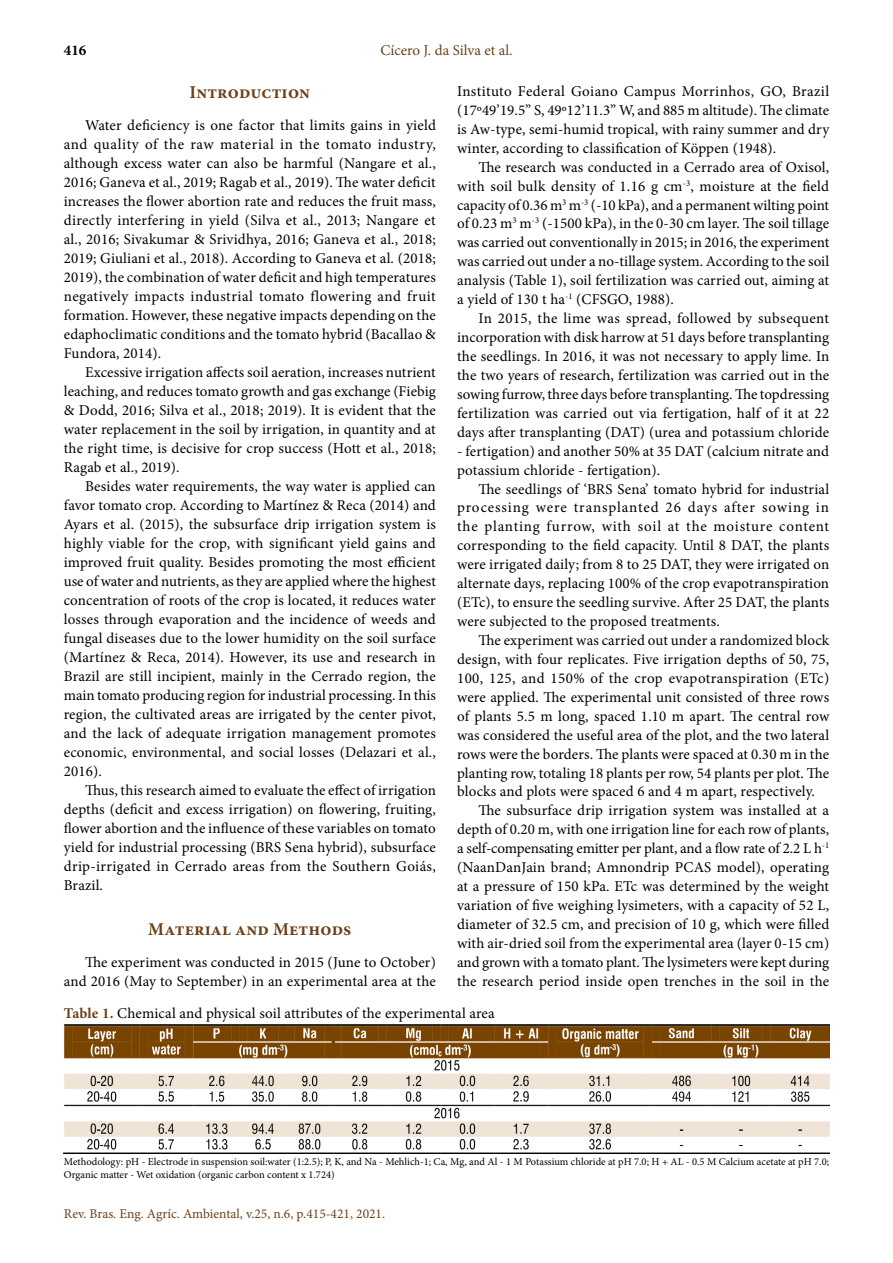
<style>
.page{position:relative;width:893px;height:1263px;background:#fff}
.page>*{position:absolute;margin:0;border:0;box-sizing:border-box;transform-origin:0 0}
.t1{font:700 18px "Minion Pro";letter-spacing:.01em;color:#6c4119}
.t2{font:15px/19px "Minion Pro";letter-spacing:.01em;color:#000;text-align:justify}
.t3{font:15px "Minion Pro";letter-spacing:-.015em;color:#000}
.t4{font:15px "Minion Pro";letter-spacing:-.01em;color:#000}
.t5{font:15px "Minion Pro";color:#6c4119}
.t6{font:700 15px "Minion Pro";color:#000}
.t7{font:13.5px "Minion Pro";color:#6c4119}
.t8{font:10.5px/12.6px "Minion Pro";color:#000}
.s1{font-weight:700;color:#6c4119}
</style>
<div class="page">
<img style="left:64px;top:1024px;width:765px;height:129px">
<p class="t6" style="left:64px;top:40px;width:24px">416</p>
<p class="t5" style="left:380px;top:40px;width:134px">Cícero J. da Silva et al.</p>
<p class="t1" style="left:190px;top:80px;width:122px">Introduction</p>
<p class="t2" style="left:64px;top:116px;width:374px;text-indent:21px">Water deficiency is one factor that limits gains in yield and quality of the raw material in the tomato industry, although excess water can also be harmful (Nangare et al., 2016; Ganeva et al., 2019; Ragab et al., 2019). The water deficit increases the flower abortion rate and reduces the fruit mass, directly interfering in yield (Silva et al., 2013; Nangare et al., 2016; Sivakumar &amp; Srividhya, 2016; Ganeva et al., 2018; 2019; Giuliani et al., 2018). According to Ganeva et al. (2018; 2019), the combination of water deficit and high temperatures negatively impacts industrial tomato flowering and fruit formation. However, these negative impacts depending on the edaphoclimatic conditions and the tomato hybrid (Bacallao &amp; Fundora, 2014).</p>
<p class="t2" style="left:64px;top:363px;width:374px;text-indent:21px">Excessive irrigation affects soil aeration, increases nutrient leaching, and reduces tomato growth and gas exchange (Fiebig &amp; Dodd, 2016; Silva et al., 2018; 2019). It is evident that the water replacement in the soil by irrigation, in quantity and at the right time, is decisive for crop success (Hott et al., 2018; Ragab et al., 2019).</p>
<p class="t2" style="left:64px;top:477px;width:374px;text-indent:21px">Besides water requirements, the way water is applied can favor tomato crop. According to Martínez &amp; Reca (2014) and Ayars et al. (2015), the subsurface drip irrigation system is highly viable for the crop, with significant yield gains and improved fruit quality. Besides promoting the most efficient use of water and nutrients, as they are applied where the highest concentration of roots of the crop is located, it reduces water losses through evaporation and the incidence of weeds and fungal diseases due to the lower humidity on the soil surface (Martínez &amp; Reca, 2014). However, its use and research in Brazil are still incipient, mainly in the Cerrado region, the main tomato producing region for industrial processing. In this region, the cultivated areas are irrigated by the center pivot, and the lack of adequate irrigation management promotes economic, environmental, and social losses (Delazari et al., 2016).</p>
<p class="t2" style="left:64px;top:781px;width:374px;text-indent:21px">Thus, this research aimed to evaluate the effect of irrigation depths (deficit and excess irrigation) on flowering, fruiting, flower abortion and the influence of these variables on tomato yield for industrial processing (BRS Sena hybrid), subsurface drip-irrigated in Cerrado areas from the Southern Goiás, Brazil.</p>
<p class="t1" style="left:148px;top:916px;width:205px">Material and Methods</p>
<p class="t2" style="left:64px;top:952px;width:374px;text-align:right">The experiment was conducted in 2015 (June to October) and 2016 (May to September) in an experimental area at the</p>
<p class="t2" style="left:457px;top:82px;width:374px">Instituto Federal Goiano Campus Morrinhos, GO, Brazil (17º49’19.5” S, 49º12’11.3” W, and 885 m altitude). The climate is Aw-type, semi-humid tropical, with rainy summer and dry winter, according to classification of Köppen (1948).</p>
<p class="t2" style="left:457px;top:157px;width:374px;text-indent:21px">The research was conducted in a Cerrado area of Oxisol, with soil bulk density of 1.16 g cm<sup>-3</sup>, moisture at the field capacity of 0.36 m<sup>3</sup> m<sup>-3</sup> (-10 kPa), and a permanent wilting point of 0.23 m<sup>3</sup> m<sup>-3</sup> (-1500 kPa), in the 0-30 cm layer. The soil tillage was carried out conventionally in 2015; in 2016, the experiment was carried out under a no-tillage system. According to the soil analysis (Table 1), soil fertilization was carried out, aiming at a yield of 130 t ha<sup>-1</sup> (CFSGO, 1988).</p>
<p class="t2" style="left:457px;top:309px;width:374px;text-indent:21px">In 2015, the lime was spread, followed by subsequent incorporation with disk harrow at 51 days before transplanting the seedlings. In 2016, it was not necessary to apply lime. In the two years of research, fertilization was carried out in the sowing furrow, three days before transplanting. The topdressing fertilization was carried out via fertigation, half of it at 22 days after transplanting (DAT) (urea and potassium chloride</p>
<p class="t2" style="left:457px;top:441px;width:374px">- fertigation) and another 50% at 35 DAT (calcium nitrate and potassium chloride - fertigation).</p>
<p class="t2" style="left:457px;top:479px;width:374px;text-indent:21px">The seedlings of ‘BRS Sena’ tomato hybrid for industrial processing were transplanted 26 days after sowing in the planting furrow, with soil at the moisture content corresponding to the field capacity. Until 8 DAT, the plants were irrigated daily; from 8 to 25 DAT, they were irrigated on alternate days, replacing 100% of the crop evapotranspiration (ETc), to ensure the seedling survive. After 25 DAT, the plants were subjected to the proposed treatments.</p>
<p class="t2" style="left:478px;top:631px;width:352px">The experiment was carried out under a randomized block</p>
<p class="t2" style="left:457px;top:650px;width:374px">design, with four replicates. Five irrigation depths of 50, 75,</p>
<p class="t2" style="left:457px;top:669px;width:374px">100, 125, and 150% of the crop evapotranspiration (ETc)</p>
<p class="t2" style="left:457px;top:687px;width:374px">were applied. The experimental unit consisted of three rows</p>
<p class="t2" style="left:457px;top:706px;width:374px">of plants 5.5 m long, spaced 1.10 m apart. The central row</p>
<p class="t2" style="left:457px;top:725px;width:374px">was considered the useful area of the plot, and the two lateral</p>
<p class="t2" style="left:457px;top:744px;width:374px">rows were the borders. The plants were spaced at 0.30 m in the</p>
<p class="t2" style="left:457px;top:763px;width:374px">planting row, totaling 18 plants per row, 54 plants per plot. The</p>
<p class="t2" style="left:457px;top:782px;width:359px">blocks and plots were spaced 6 and 4 m apart, respectively.</p>
<p class="t2" style="left:478px;top:801px;width:352px">The subsurface drip irrigation system was installed at a</p>
<p class="t2" style="left:457px;top:820px;width:373px">depth of 0.20 m, with one irrigation line for each row of plants,</p>
<p class="t3" style="left:457px;top:838px;width:374px">a self-compensating emitter per plant, and a flow rate of 2.2 L h<sup>-1</sup></p>
<p class="t2" style="left:457px;top:858px;width:374px">(NaanDanJain brand; Amnondrip PCAS model), operating</p>
<p class="t2" style="left:457px;top:877px;width:374px">at a pressure of 150 kPa. ETc was determined by the weight</p>
<p class="t2" style="left:457px;top:896px;width:374px">variation of five weighing lysimeters, with a capacity of 52 L,</p>
<p class="t2" style="left:457px;top:915px;width:374px">diameter of 32.5 cm, and precision of 10 g, which were filled</p>
<p class="t2" style="left:457px;top:933px;width:374px">with air-dried soil from the experimental area (layer 0-15 cm)</p>
<p class="t4" style="left:457px;top:952px;width:374px">and grown with a tomato plant. The lysimeters were kept during</p>
<p class="t2" style="left:457px;top:971px;width:374px">the research period inside open trenches in the soil in the</p>
<p class="t2" style="left:64px;top:1003px;width:432px"><span class="s1">Table 1.</span> Chemical and physical soil attributes of the experimental area</p>
<p class="t8" style="left:64px;top:1156px;width:767px">Methodology: pH - Electrode in suspension soil:water (1:2.5); P, K, and Na - Mehlich-1; Ca, Mg, and Al - 1 M Potassium chloride at pH 7.0; H + AL - 0.5 M Calcium acetate at pH 7.0;<br>Organic matter - Wet oxidation (organic carbon content x 1.724)</p>
<p class="t7" style="left:64px;top:1204px;width:323px">Rev. Bras. Eng. Agríc. Ambiental, v.25, n.6, p.415-421, 2021.</p>
</div>
